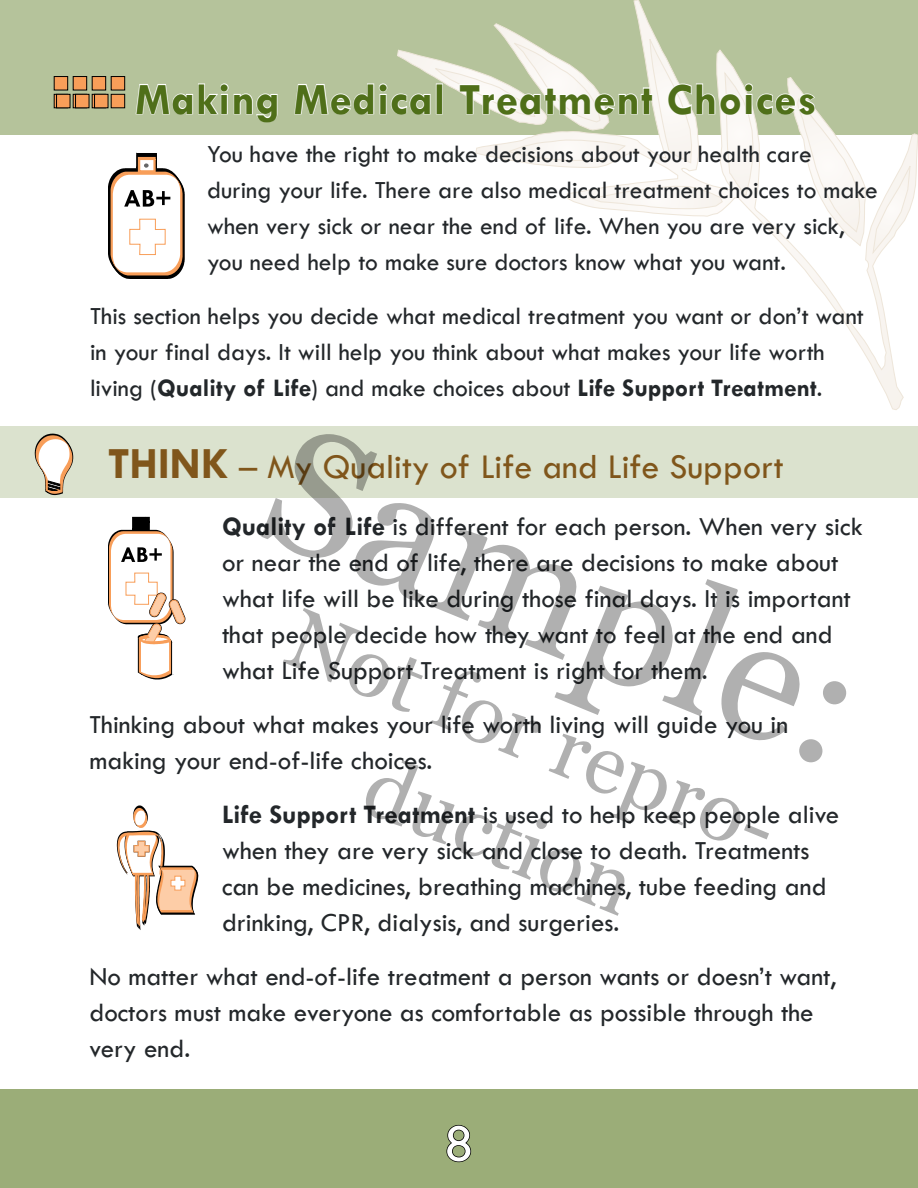
<style>
.page{position:relative;width:918px;height:1188px;background:#fff}
.page>*{position:absolute;margin:0;border:0;box-sizing:border-box;transform-origin:0 0}
.t1{font:174px "Georgia";color:#000}
.t2{font:84px/108px "Georgia";color:#000;text-align:center}
.t3{font:54px "Tw Cen";color:#fff}
.t4{font:700 45px "Tw Cen";letter-spacing:.02em;color:#4f6f19}
.t5{font:36px "Tw Cen";color:#80561b}
.t6{font:27px/36px "Tw Cen";color:#23272a}
.t7{font:25.5px/36px "Tw Cen";color:#23272a}
.s1{font-weight:700}
.s2{font-weight:700;font-size:45px}
</style>
<div class="page">
<div style="left:0;top:0;width:918px;height:135px;background:#b5c39b"></div>
<div style="left:0;top:1089px;width:918px;height:99px;background:#9bad78"></div>
<svg style="left:446px;top:1124px;width:26px;height:39px"></svg>
<svg style="left:633px;top:0;width:285px;height:410px"></svg>
<svg style="left:873px;top:164px;width:38px;height:89px"></svg>
<div style="left:111px;top:94px;width:14px;height:14px;background:#f89e59"></div>
<div style="left:111px;top:94px;width:14px;height:14px;border:1px solid #000"></div>
<div style="left:92px;top:77px;width:14px;height:13px;background:#f89e59"></div>
<div style="left:92px;top:76px;width:14px;height:14px;border:1px solid #000"></div>
<div style="left:73px;top:77px;width:14px;height:13px;background:#f89e59"></div>
<div style="left:73px;top:76px;width:14px;height:14px;border:1px solid #000"></div>
<div style="left:54px;top:77px;width:14px;height:13px;background:#f89e59"></div>
<div style="left:54px;top:76px;width:14px;height:14px;border:1px solid #000"></div>
<div style="left:111px;top:77px;width:14px;height:13px;background:#f89e59"></div>
<div style="left:111px;top:76px;width:14px;height:14px;border:1px solid #000"></div>
<div style="left:0;top:426px;width:918px;height:72px;background:#dbe2ce"></div>
<svg style="left:135px;top:83px;width:143px;height:40px"></svg>
<svg style="left:294px;top:23px;width:573px;height:223px"></svg>
<div style="left:76px;top:94px;width:13px;height:14px;background:#f89e59"></div>
<div style="left:75px;top:94px;width:14px;height:14px;border:1px solid #000"></div>
<div style="left:57px;top:94px;width:13px;height:14px;background:#f89e59"></div>
<div style="left:56px;top:94px;width:14px;height:14px;border:1px solid #000"></div>
<div style="left:95px;top:94px;width:13px;height:14px;background:#f89e59"></div>
<div style="left:94px;top:94px;width:14px;height:14px;border:1px solid #000"></div>
<svg style="left:116px;top:806px;width:83px;height:124px"></svg>
<svg style="left:108px;top:153px;width:77px;height:126px"></svg>
<svg style="left:108px;top:517px;width:78px;height:163px"></svg>
<svg style="left:35px;top:434px;width:38px;height:61px"></svg>
<h3 class="t4" style="left:135px;top:72px;width:683px">Making Medical Treatment Choices</h3>
<p class="t7" style="left:207px;top:135px;width:673px">You have the right to make decisions about your health care during your life. There are also medical treatment choices to make when very sick or near the end of life. When you are very sick, you need help to make sure doctors know what you want.</p>
<p class="t7" style="left:90px;top:297px;width:775px">This section helps you decide what medical treatment you want or don’t want in your final days. It will help you think about what makes your life worth living (<span class="s1">Quality of Life</span>) and make choices about <span class="s1">Life Support Treatment</span>.</p>
<h1 class="t1" style="left:314px;top:381px;width:628px;rotate:22deg">Sample:</h1>
<h3 class="t5" style="left:108px;top:445px;width:677px"><span class="s2">THINK</span> – My Quality of Life and Life Support</h3>
<p class="t6" style="left:222px;top:508px;width:642px"><span class="s1">Quality of Life</span> is different for each person. When very sick or near the end of life, there are decisions to make about what life will be like during those final days. It is important that people decide how they want to feel at the end and what Life Support Treatment is right for them.</p>
<p class="t6" style="left:89px;top:706px;width:700px">Thinking about what makes your life worth living will guide you in making your end-of-life choices.</p>
<p class="t6" style="left:222px;top:796px;width:619px"><span class="s1">Life Support Treatment</span> is used to help keep people alive when they are very sick and close to death. Treatments can be medicines, breathing machines, tube feeding and drinking, CPR, dialysis, and surgeries.</p>
<p class="t6" style="left:89px;top:958px;width:749px">No matter what end-of-life treatment a person wants or doesn’t want, doctors must make everyone as comfortable as possible through the very end.</p>
<h2 class="t2" style="left:311px;top:587px;width:532px;rotate:22deg">Not for repro&shy;duction</h2>
<h3 class="t3" style="left:444px;top:1111px;width:31px">8</h3>
</div>
